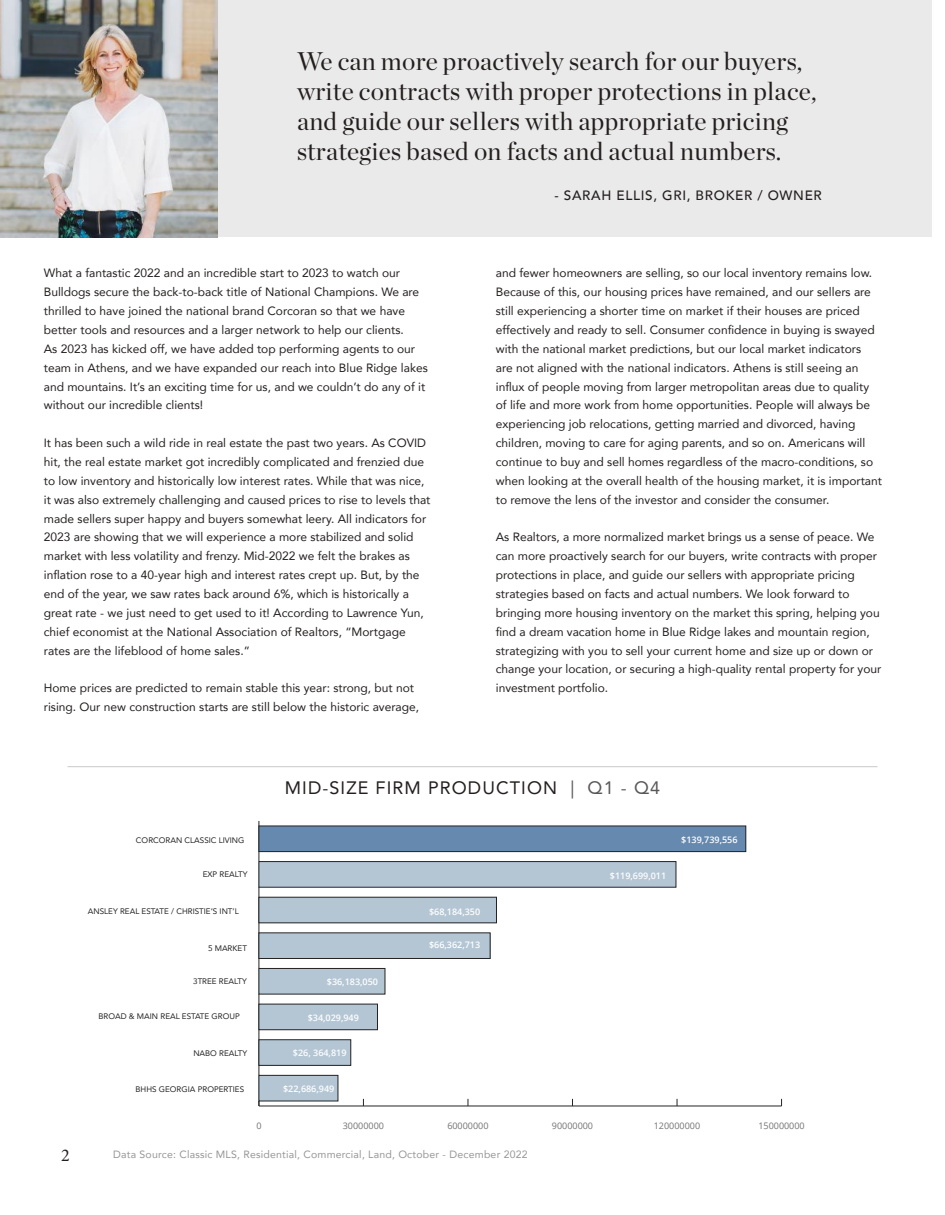
<style>
.page{position:relative;width:945px;height:1215px;background:#fff}
.page>*{position:absolute;margin:0;border:0;box-sizing:border-box;transform-origin:0 0}
.t1{font:25.5px/30px "Chronicle Display";letter-spacing:.01em;color:#241f1f}
.t2{font:18px "Avenir";letter-spacing:.06em;color:#241f1f}
.t3{font:18px "Minion Pro";color:#241f1f}
.t4{font:500 13.5px "Avenir";letter-spacing:.05em;color:#241f1f}
.t5{font:12px/18.9px "Avenir";color:#241f1f}
.t6{font:10.5px "Avenir";letter-spacing:.02em;color:#969698}
.t7{font:600 9px "Open Sans";color:#fff}
.t8{font:9px "Open Sans";color:#5c5c5d}
.t9{font:7.95px "Avenir";color:#000}
.s1{color:#5a5758}
</style>
<div class="page">
<div style="left:0;top:1px;width:932px;height:236px;background:#ebeaea"></div>
<hr style="left:259px;top:1105px;width:523px;height:1px;background:#000">
<hr style="left:258px;top:821px;width:1px;height:285px;background:#000">
<div style="left:259px;top:826px;width:487px;height:26px;background:#6589af"></div>
<div style="left:259px;top:826px;width:487px;height:26px;border:1px solid #000"></div>
<div style="left:259px;top:862px;width:417px;height:25px;background:#b4c6d4"></div>
<div style="left:259px;top:861px;width:417px;height:26px;border:1px solid #000"></div>
<div style="left:259px;top:897px;width:237px;height:26px;background:#b4c6d4"></div>
<div style="left:259px;top:933px;width:231px;height:25px;background:#b4c6d4"></div>
<div style="left:259px;top:933px;width:231px;height:26px;border:1px solid #000"></div>
<div style="left:259px;top:968px;width:126px;height:26px;background:#b4c6d4"></div>
<div style="left:259px;top:968px;width:126px;height:26px;border:1px solid #000"></div>
<div style="left:259px;top:1004px;width:118px;height:26px;background:#b4c6d4"></div>
<div style="left:259px;top:1040px;width:92px;height:25px;background:#b4c6d4"></div>
<div style="left:259px;top:1075px;width:79px;height:26px;background:#b4c6d4"></div>
<hr style="left:68px;top:766px;width:810px;height:1px;background:#cbcacb">
<img style="left:0;top:1px;width:217px;height:236px">
<h1 class="t1" style="left:297px;top:44px;width:521px">We can more proactively search for our buyers, write contracts with proper protections in place, and guide our sellers with appropriate pricing strategies based on facts and actual numbers.</h1>
<p class="t4" style="left:555px;top:184px;width:269px">- SARAH ELLIS, GRI, BROKER / OWNER</p>
<p class="t5" style="left:44px;top:264px;width:385px">What a fantastic 2022 and an incredible start to 2023 to watch our Bulldogs secure the back-to-back title of National Champions. We are thrilled to have joined the national brand Corcoran so that we have better tools and resources and a larger network to help our clients.<br>As 2023 has kicked off, we have added top performing agents to our team in Athens, and we have expanded our reach into Blue Ridge lakes and mountains. It’s an exciting time for us, and we couldn’t do any of it without our incredible clients!</p>
<p class="t5" style="left:44px;top:433px;width:388px">It has been such a wild ride in real estate the past two years. As COVID hit, the real estate market got incredibly complicated and frenzied due to low inventory and historically low interest rates. While that was nice, it was also extremely challenging and caused prices to rise to levels that made sellers super happy and buyers somewhat leery. All indicators for 2023 are showing that we will experience a more stabilized and solid market with less volatility and frenzy. Mid-2022 we felt the brakes as inflation rose to a 40-year high and interest rates crept up. But, by the end of the year, we saw rates back around 6%, which is historically a great rate - we just need to get used to it! According to Lawrence Yun, chief economist at the National Association of Realtors, “Mortgage rates are the lifeblood of home sales.”</p>
<p class="t5" style="left:44px;top:678px;width:377px">Home prices are predicted to remain stable this year: strong, but not rising. Our new construction starts are still below the historic average,</p>
<p class="t5" style="left:496px;top:264px;width:388px">and fewer homeowners are selling, so our local inventory remains low.<br>Because of this, our housing prices have remained, and our sellers are still experiencing a shorter time on market if their houses are priced effectively and ready to sell. Consumer confidence in buying is swayed with the national market predictions, but our local market indicators<br>are not aligned with the national indicators. Athens is still seeing an influx of people moving from larger metropolitan areas due to quality of life and more work from home opportunities. People will always be experiencing job relocations, getting married and divorced, having children, moving to care for aging parents, and so on. Americans will continue to buy and sell homes regardless of the macro-conditions, so when looking at the overall health of the housing market, it is important to remove the lens of the investor and consider the consumer.</p>
<p class="t5" style="left:496px;top:527px;width:387px">As Realtors, a more normalized market brings us a sense of peace. We can more proactively search for our buyers, write contracts with proper protections in place, and guide our sellers with appropriate pricing strategies based on facts and actual numbers. We look forward to bringing more housing inventory on the market this spring, helping you find a dream vacation home in Blue Ridge lakes and mountain region, strategizing with you to sell your current home and size up or down or change your location, or securing a high-quality rental property for your investment portfolio.</p>
<h2 class="t3" style="left:61px;top:1143px;width:10px">2</h2>
<h2 class="t2" style="left:285px;top:773px;width:377px">MID-SIZE FIRM PRODUCTION <span class="s1">| Q1 - Q4</span></h2>
<p class="t9" style="left:136px;top:833px;width:110px">CORCORAN CLASSIC LIVING</p>
<p class="t9" style="left:203px;top:868px;width:46px">EXP REALTY</p>
<p class="t9" style="left:88px;top:904px;width:152px">ANSLEY REAL ESTATE / CHRISTIE’S INT’L</p>
<p class="t9" style="left:208px;top:941px;width:40px">5 MARKET</p>
<p class="t9" style="left:193px;top:975px;width:55px">3TREE REALTY</p>
<p class="t9" style="left:98px;top:1010px;width:143px">BROAD &amp; MAIN REAL ESTATE GROUP</p>
<p class="t9" style="left:193px;top:1047px;width:55px">NABO REALTY</p>
<p class="t9" style="left:136px;top:1083px;width:110px">BHHS GEORGIA PROPERTIES</p>
<p class="t7" style="left:327px;top:975px;width:53px">$36,183,050</p>
<p class="t7" style="left:308px;top:1012px;width:53px">$34,029,949</p>
<p class="t7" style="left:293px;top:1047px;width:55px">$26, 364,819</p>
<p class="t7" style="left:283px;top:1082px;width:53px">$22,686,949</p>
<p class="t7" style="left:429px;top:905px;width:53px">$68,184,350</p>
<p class="t7" style="left:429px;top:939px;width:53px">$66,362,713</p>
<p class="t7" style="left:610px;top:869px;width:58px">$119,699,011</p>
<p class="t7" style="left:681px;top:834px;width:58px">$139,739,556</p>
<p class="t8" style="left:256px;top:1119px;width:7px">0</p>
<p class="t8" style="left:343px;top:1119px;width:43px">30000000</p>
<p class="t8" style="left:447px;top:1119px;width:43px">60000000</p>
<p class="t8" style="left:552px;top:1119px;width:43px">90000000</p>
<p class="t8" style="left:654px;top:1119px;width:48px">120000000</p>
<p class="t8" style="left:758px;top:1119px;width:48px">150000000</p>
<p class="t6" style="left:113px;top:1146px;width:416px">Data Source: Classic MLS, Residential, Commercial, Land, October - December 2022</p>
</div>
